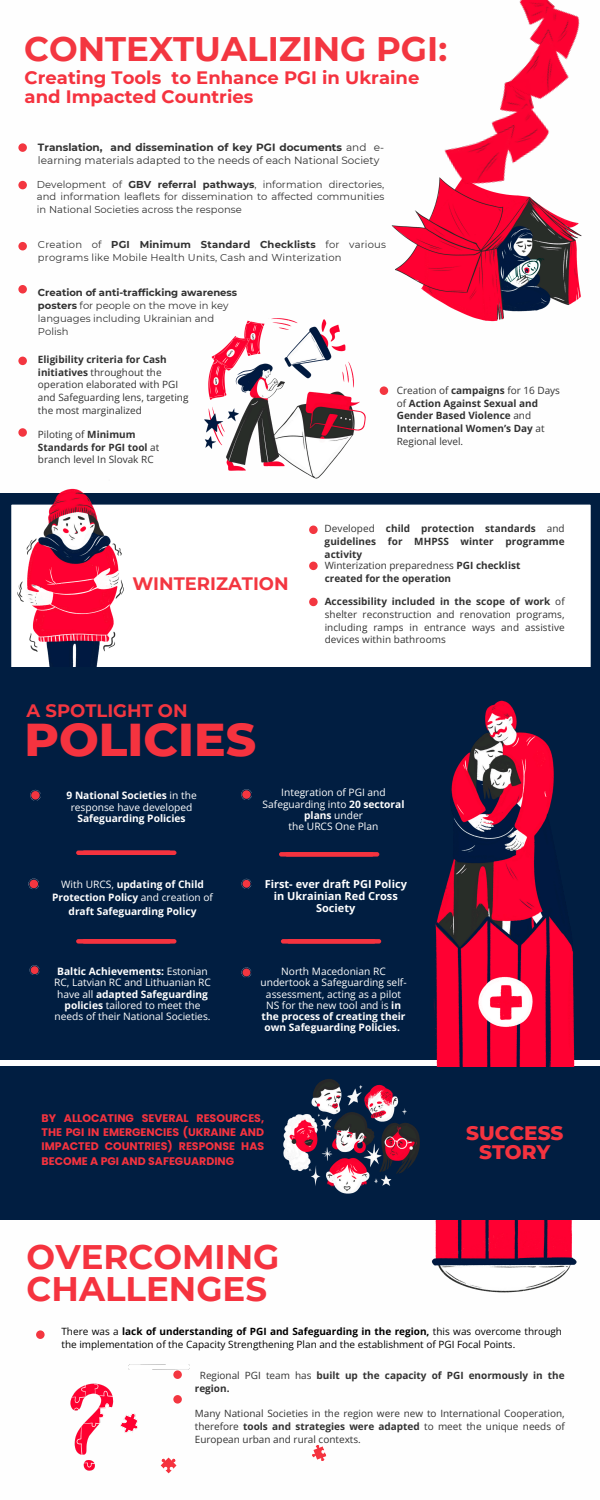
<style>
.page{position:relative;width:600px;height:1500px;background:#fff}
.page>*{position:absolute;margin:0;border:0;box-sizing:border-box;transform-origin:0 0}
.t1{font:800 47px "Montserrat";color:#f5333f}
.t2{font:700 34px/32.2px "Montserrat";color:#f5333f}
.t3{font:700 34px "Montserrat";color:#f33640}
.t4{font:800 20px/19.5px "Montserrat";color:#f5333f;text-align:center}
.t5{font:700 18px/18.8px "Montserrat";color:#f5333f}
.t6{font:700 18px "Montserrat";color:#f33640}
.t7{font:700 11px/14.2px "Poppins";color:#f5333f;text-align:justify}
.t8{font:700 11px/12px "Open Sans";color:#fff;text-align:center}
.t9{font:10.5px/13.5px "Montserrat";color:#323232}
.t10{font:10.2px/11.2px "Open Sans";color:#fff;text-align:center}
.t11{font:700 10.2px/11.2px "Open Sans";color:#fff;text-align:center}
.t12{font:10px/12.8px "Open Sans";color:#323232}
.t13{font:10px/12.8px "Montserrat";letter-spacing:.005em;color:#323232}
.t14{font:700 10px/12.8px "Open Sans";color:#323232}
.t15{font:10px/12.8px "Open Sans";color:#000}
.s1{font-weight:700}
.s2{font-weight:400}
</style>
<div class="page">
<svg style="left:18px;top:143px;width:9px;height:9px"></svg>
<svg style="left:18px;top:180px;width:9px;height:10px"></svg>
<svg style="left:18px;top:242px;width:9px;height:9px"></svg>
<svg style="left:18px;top:285px;width:9px;height:9px"></svg>
<img style="left:391px;top:208px;width:191px;height:114px">
<img style="left:434px;top:123px;width:115px;height:85px">
<img style="left:431px;top:1220px;width:146px;height:73px">
<svg style="left:18px;top:356px;width:9px;height:10px"></svg>
<svg style="left:18px;top:428px;width:9px;height:9px"></svg>
<svg style="left:379px;top:386px;width:10px;height:9px"></svg>
<svg style="left:0;top:493px;width:600px;height:174px"></svg>
<img style="left:183px;top:318px;width:186px;height:191px">
<img style="left:491px;top:0;width:89px;height:123px">
<img style="left:129px;top:1364px;width:61px;height:6px">
<div style="left:0;top:1066px;width:600px;height:154px;background:#011e41"></div>
<img style="left:283px;top:1079px;width:137px;height:115px">
<svg style="left:308px;top:597px;width:10px;height:10px"></svg>
<svg style="left:308px;top:524px;width:10px;height:11px"></svg>
<svg style="left:308px;top:560px;width:10px;height:11px"></svg>
<img style="left:8px;top:488px;width:127px;height:179px">
<div style="left:0;top:667px;width:600px;height:392px;background:#011e41"></div>
<img style="left:384px;top:619px;width:204px;height:448px">
<svg style="left:241px;top:968px;width:10px;height:9px"></svg>
<svg style="left:241px;top:789px;width:11px;height:11px"></svg>
<svg style="left:241px;top:879px;width:10px;height:10px"></svg>
<svg style="left:30px;top:790px;width:11px;height:10px"></svg>
<svg style="left:28px;top:879px;width:11px;height:10px"></svg>
<svg style="left:30px;top:965px;width:9px;height:10px"></svg>
<div style="left:76px;top:939px;width:100px;height:5px;background:#f5333f;border-radius:2px"></div>
<hr style="left:76px;top:851px;width:100px;height:4px;background:#f5333f;border-radius:2px">
<div style="left:279px;top:852px;width:100px;height:5px;background:#f5333f;border-radius:2px"></div>
<div style="left:281px;top:939px;width:100px;height:5px;background:#f5333f;border-radius:2px"></div>
<svg style="left:36px;top:1330px;width:9px;height:9px"></svg>
<svg style="left:172px;top:1369px;width:11px;height:10px"></svg>
<svg style="left:173px;top:1395px;width:9px;height:9px"></svg>
<img style="left:70px;top:1367px;width:80px;height:104px">
<svg style="left:160px;top:1457px;width:17px;height:17px"></svg>
<svg style="left:312px;top:1445px;width:15px;height:16px"></svg>
<h1 class="t3" style="left:24px;top:28px;width:425px">CONTEXTUALIZING PGI:</h1>
<p class="t5" style="left:25px;top:69px;width:396px">Creating Tools to Enhance PGI in Ukraine and Impacted Countries</p>
<p class="t9" style="left:38px;top:140px;width:348px"><span class="s1">Translation, and dissemination of key PGI documents</span> and e&shy;learning materials adapted to the needs of each National Society</p>
<p class="t13" style="left:37px;top:178px;width:349px;text-align:justify">Development of <span class="s1">GBV referral pathways</span>, information directories, and information leaflets for dissemination to affected communities in National Societies across the response</p>
<p class="t13" style="left:38px;top:238px;width:350px">Creation of <span class="s1">PGI Minimum Standard Checklists</span> for various programs like Mobile Health Units, Cash and Winterization</p>
<p class="t13" style="left:38px;top:286px;width:201px"><span class="s1">Creation of anti-trafficking awareness posters</span> for people on the move in key languages including Ukrainian and<br>Polish</p>
<p class="t12" style="left:38px;top:353px;width:152px"><span class="s1">Eligibility criteria for Cash initiatives</span> throughout the operation elaborated with PGI and Safeguarding lens, targeting the most marginalized</p>
<p class="t12" style="left:38px;top:428px;width:123px">Piloting of <span class="s1">Minimum<br>Standards for PGI tool</span> at branch level In Slovak RC</p>
<h5 class="t14" style="left:397px;top:384px;width:165px"><span class="s2">Creation of</span> campaigns <span class="s2">for 16 Days of</span> Action Against Sexual and<br>Gender Based Violence <span class="s2">and<br></span>International Women’s Day <span class="s2">at<br>Regional level.</span></h5>
<p class="t6" style="left:132px;top:573px;width:158px">WINTERIZATION</p>
<p class="t6" style="left:27px;top:700px;width:163px">A SPOTLIGHT ON</p>
<h2 class="t1" style="left:25px;top:711px;width:233px">POLICIES</h2>
<p class="t14" style="left:325px;top:522px;width:242px;text-align:justify"><span class="s2">Developed</span> child protection standards <span class="s2">and </span>guidelines for MHPSS winter programme activity</p>
<p class="t14" style="left:325px;top:559px;width:197px"><span class="s2">Winterization preparedness</span> PGI checklist created for the operation</p>
<p class="t12" style="left:325px;top:595px;width:242px;text-align:justify"><span class="s1">Accessibility included in the scope of work</span> of shelter reconstruction and renovation programs, including ramps in entrance ways and assistive devices within bathrooms</p>
<p class="t11" style="left:67px;top:790px;width:132px">9 National Societies <span class="s2">in the response have developed<br></span>Safeguarding Policies</p>
<h3 class="t11" style="left:52px;top:877px;width:162px;line-height:13.5px"><span class="s2">With URCS,</span> updating of Child<br>Protection Policy <span class="s2">and creation of </span>draft Safeguarding Policy</h3>
<p class="t10" style="left:54px;top:966px;width:159px"><span class="s1">Baltic Achievements:</span> Estonian<br>RC, Latvian RC and Lithuanian RC have all <span class="s1">adapted Safeguarding policies</span> tailored to meet the needs of their National Societies.</p>
<p class="t10" style="left:263px;top:787px;width:143px">Integration of PGI and<br>Safeguarding into <span class="s1">20 sectoral plans</span> under</p>
<p class="t10" style="left:289px;top:821px;width:91px">the URCS One Plan</p>
<h6 class="t8" style="left:265px;top:878px;width:144px">First- ever draft PGI Policy in Ukrainian Red Cross<br>Society</h6>
<p class="t10" style="left:260px;top:966px;width:148px">North Macedonian RC undertook a Safeguarding self&shy;assessment, acting as a pilot<br>NS for the new tool and is <span class="s1">in the process of creating their own Safeguarding Policies.</span></p>
<p class="t7" style="left:42px;top:1111px;width:224px">BY ALLOCATING SEVERAL RESOURCES, THE PGI IN EMERGENCIES (UKRAINE AND IMPACTED COUNTRIES) RESPONSE HAS BECOME A PGI AND SAFEGUARDING</p>
<p class="t4" style="left:466px;top:1123px;width:99px">SUCCESS<br>STORY</p>
<p class="t2" style="left:27px;top:1241px;width:254px">OVERCOMING<br>CHALLENGES</p>
<p class="t15" style="left:61px;top:1325px;width:502px">There was a <span class="s1">lack of understanding of PGI and Safeguarding in the region,</span> this was overcome through the implementation of the Capacity Strengthening Plan and the establishment of PGI Focal Points.</p>
<p class="t14" style="left:195px;top:1369px;width:371px;text-indent:5px"><span class="s2">Regional PGI team has</span> built up the capacity of PGI enormously in the region.</p>
<p class="t12" style="left:195px;top:1407px;width:371px;text-align:justify">Many National Societies in the region were new to International Cooperation, therefore <span class="s1">tools and strategies were adapted</span> to meet the unique needs of European urban and rural contexts.</p>
</div>
